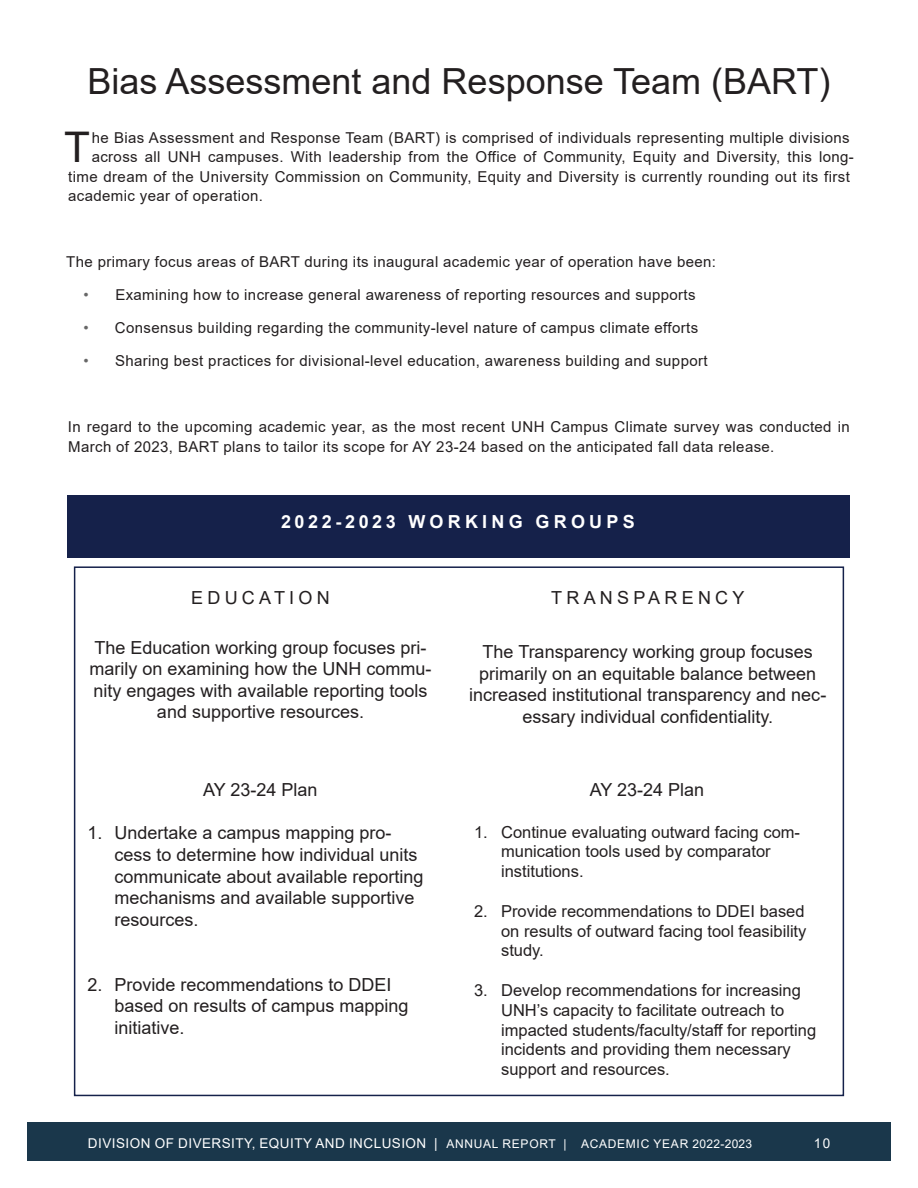
<style>
.page{position:relative;width:918px;height:1188px;background:#fff}
.page>*{position:absolute;margin:0;border:0;box-sizing:border-box;transform-origin:0 0}
.Normal_Text{font:42.3px "Arial";color:#231f20}
.Section_Head_A{font:36px "Arial";color:#231f20}
.Section_Head_B{font:18px/21.6px "Arial";color:#231f20;text-align:center}
.Section_Head_B-2{font:700 18px "Arial";letter-spacing:.235em;color:#fff}
.Section_Head_B-3{font:18px "Arial";letter-spacing:.235em;color:#231f20}
.t1{font:16.5px/19.8px "Arial";color:#231f20}
.Normal_Text-2{font:15px/19.5px "Arial";letter-spacing:.025em;color:#231f20}
.t2{font:13.5px "Arial";letter-spacing:.035em;color:#fff}
.s1{color:#676767}
.s2{font-size:12px}
</style>
<div class="page">
<div style="left:28px;top:1122px;width:863px;height:38px;background:#1a374b"></div>
<div style="left:68px;top:495px;width:782px;height:63px;background:#15214a"></div>
<p class="Section_Head_A" style="left:87px;top:56px;width:745px">Bias Assessment and Response Team (BART)</p>
<p class="Normal_Text" style="left:64px;top:118px;width:27px">T</p>
<p class="Normal_Text-2" style="left:92px;top:128px;width:759px">he Bias Assessment and Response Team (BART) is comprised of individuals representing multiple divisions</p>
<p class="Normal_Text-2" style="left:92px;top:147px;width:764px">across all UNH campuses. With leadership from the Office of Community, Equity and Diversity, this long-</p>
<p class="Normal_Text-2" style="left:68px;top:167px;width:783px">time dream of the University Commission on Community, Equity and Diversity is currently rounding out its first</p>
<p class="Normal_Text-2" style="left:68px;top:186px;width:196px">academic year of operation.</p>
<p class="Normal_Text-2" style="left:66px;top:252px;width:651px">The primary focus areas of BART during its inaugural academic year of operation have been:</p>
<p class="Normal_Text-2" style="left:83px;top:285px;width:614px"><span class="s1">•</span> Examining how to increase general awareness of reporting resources and supports</p>
<p class="Normal_Text-2" style="left:83px;top:318px;width:616px"><span class="s1">•</span> Consensus building regarding the community-level nature of campus climate efforts</p>
<p class="Normal_Text-2" style="left:83px;top:351px;width:626px"><span class="s1">•</span> Sharing best practices for divisional-level education, awareness building and support</p>
<p class="Normal_Text-2" style="left:68px;top:417px;width:783px">In regard to the upcoming academic year, as the most recent UNH Campus Climate survey was conducted in<br>March of 2023, BART plans to tailor its scope for AY 23-24 based on the anticipated fall data release.</p>
<p class="Section_Head_B-2" style="left:281px;top:509px;width:355px">2022-2023 WORKING GROUPS</p>
<p class="Section_Head_B-3" style="left:191px;top:585px;width:140px">EDUCATION</p>
<p class="Section_Head_B" style="left:89px;top:636px;width:344px">The Education working group focuses pri&shy;marily on examining how the UNH commu&shy;nity engages with available reporting tools and supportive resources.</p>
<p class="Section_Head_B" style="left:203px;top:779px;width:116px">AY 23-24 Plan</p>
<p class="Section_Head_B" style="left:114px;top:822px;width:311px;text-align:left;text-indent:-27px">1. Undertake a campus mapping pro&shy;cess to determine how individual units communicate about available reporting mechanisms and available supportive resources.</p>
<p class="Section_Head_B" style="left:114px;top:973px;width:296px;text-align:left;text-indent:-27px">2. Provide recommendations to DDEI based on results of campus mapping initiative.</p>
<p class="Section_Head_B-3" style="left:551px;top:585px;width:195px">TRANSPARENCY</p>
<p class="Section_Head_B" style="left:469px;top:641px;width:359px">The Transparency working group focuses primarily on an equitable balance between increased institutional transparency and nec&shy;essary individual confidentiality.</p>
<p class="Section_Head_B" style="left:590px;top:779px;width:116px">AY 23-24 Plan</p>
<p class="t1" style="left:501px;top:822px;width:301px;text-indent:-27px">1. Continue evaluating outward facing com&shy;munication tools used by comparator institutions.</p>
<p class="t1" style="left:501px;top:901px;width:307px;text-align:justify;text-indent:-27px">2. Provide recommendations to DDEI based on results of outward facing tool feasibility study.</p>
<p class="t1" style="left:501px;top:980px;width:317px;text-indent:-27px">3. Develop recommendations for increasing UNH’s capacity to facilitate outreach to impacted students/faculty/staff for reporting incidents and providing them necessary support and resources.</p>
<p class="t2" style="left:88px;top:1134px;width:666px">DIVISION OF DIVERSITY, EQUITY AND INCLUSION | <span class="s2">ANNUAL REPORT | ACADEMIC YEAR 2022-2023</span></p>
<p class="t2" style="left:814px;top:1134px;width:18px">10</p>
</div>
